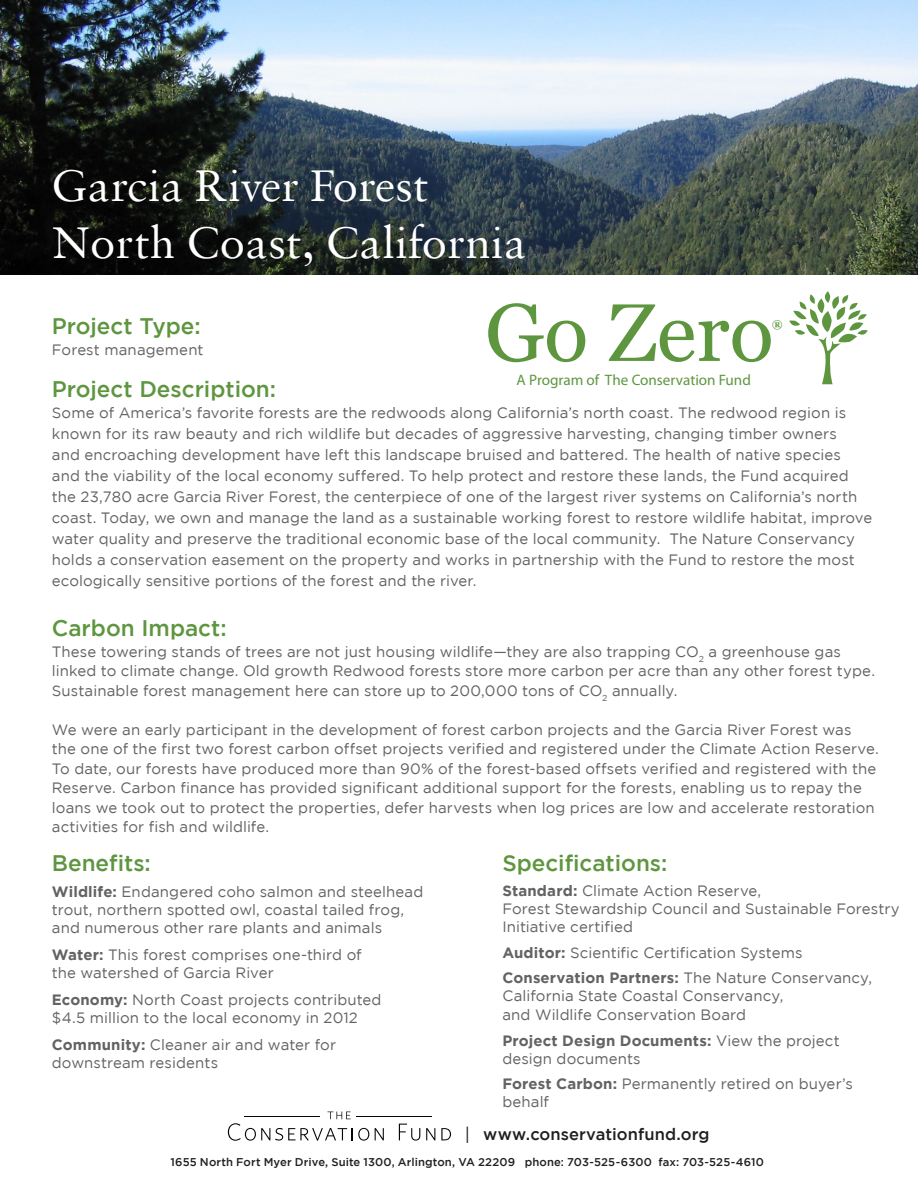
<style>
.page{position:relative;width:918px;height:1188px;background:#fff}
.page>*{position:absolute;margin:0;border:0;box-sizing:border-box;transform-origin:0 0}
.t1{font:81.45px "Georgia";color:#5e9640}
.t2{font:47.7px/57.3px "Sabon";color:#fff}
.Head_1_-_Frutiger_65{font:500 22.5px "Gotham";color:#5e9640}
.Contact_Information{font:500 22.5px "Gotham";color:#5e9640}
.t3{font:500 16.5px "Gotham";letter-spacing:.005em;color:#231f20}
.t4{font:15.15px "Myriad Pro";color:#5e9640}
.Head_1_-_Frutiger_65-2{font:15px/21px "Gotham";letter-spacing:.01em;color:#636366}
.Contact_Information-2{font:15px/18px "Gotham";letter-spacing:.005em;color:#636366}
.t5{font:500 11.25px "Gotham";letter-spacing:.01em;color:#231f20}
.t6{font:700 10.95px "Georgia";color:#5e9640}
.s1{font-weight:700}
.s2{font-family:"Times New Roman";font-weight:700;font-size:18px}
</style>
<div class="page">
<img style="left:0;top:0;width:918px;height:274px">
<svg style="left:789px;top:291px;width:79px;height:93px"></svg>
<svg style="left:375px;top:1128px;width:9px;height:12px"></svg>
<svg style="left:399px;top:1124px;width:21px;height:17px"></svg>
<svg style="left:426px;top:1128px;width:9px;height:12px"></svg>
<svg style="left:441px;top:1128px;width:10px;height:12px"></svg>
<svg style="left:228px;top:1112px;width:141px;height:29px"></svg>
<hr style="left:357px;top:1116px;width:75px;height:1px;background:#050504">
<hr style="left:245px;top:1116px;width:75px;height:1px;background:#050504">
<p class="t2" style="left:52px;top:156px;width:476px">Garcia River Forest<br>North Coast, California</p>
<h1 class="t1" style="left:485px;top:284px;width:290px">Go Zero</h1>
<p class="Head_1_-_Frutiger_65" style="left:52px;top:314px;width:151px">Project Type:</p>
<p class="Head_1_-_Frutiger_65-2" style="left:52px;top:339px;width:153px">Forest management</p>
<p class="Head_1_-_Frutiger_65" style="left:52px;top:377px;width:226px">Project Description:</p>
<p class="Head_1_-_Frutiger_65-2" style="left:52px;top:402px;width:822px">Some of America’s favorite forests are the redwoods along California’s north coast. The redwood region is known for its raw beauty and rich wildlife but decades of aggressive harvesting, changing timber owners<br>and encroaching development have left this landscape bruised and battered. The health of native species and the viability of the local economy suffered. To help protect and restore these lands, the Fund acquired the 23,780 acre Garcia River Forest, the centerpiece of one of the largest river systems on California’s north coast. Today, we own and manage the land as a sustainable working forest to restore wildlife habitat, improve water quality and preserve the traditional economic base of the local community. The Nature Conservancy holds a conservation easement on the property and works in partnership with the Fund to restore the most ecologically sensitive portions of the forest and the river.</p>
<p class="Head_1_-_Frutiger_65" style="left:52px;top:615px;width:176px">Carbon Impact:</p>
<p class="Head_1_-_Frutiger_65-2" style="left:52px;top:642px;width:825px;line-height:19.5px">These towering stands of trees are not just housing wildlife—they are also trapping CO<sub>2</sub> a greenhouse gas linked to climate change. Old growth Redwood forests store more carbon per acre than any other forest type.<br>Sustainable forest management here can store up to 200,000 tons of CO<sub>2</sub> annually.</p>
<p class="Head_1_-_Frutiger_65-2" style="left:52px;top:720px;width:829px;line-height:19.5px">We were an early participant in the development of forest carbon projects and the Garcia River Forest was the one of the first two forest carbon offset projects verified and registered under the Climate Action Reserve.<br>To date, our forests have produced more than 90% of the forest-based offsets verified and registered with the Reserve. Carbon finance has provided significant additional support for the forests, enabling us to repay the loans we took out to protect the properties, defer harvests when log prices are low and accelerate restoration activities for fish and wildlife.</p>
<p class="Head_1_-_Frutiger_65" style="left:52px;top:851px;width:101px">Benefits:</p>
<p class="Head_1_-_Frutiger_65-2" style="left:52px;top:882px;width:373px;line-height:18px"><span class="s1">Wildlife:</span> Endangered coho salmon and steelhead trout, northern spotted owl, coastal tailed frog, and numerous other rare plants and animals</p>
<p class="Head_1_-_Frutiger_65-2" style="left:52px;top:945px;width:311px;line-height:18px"><span class="s1">Water:</span> This forest comprises one-third of the watershed of Garcia River</p>
<p class="Head_1_-_Frutiger_65-2" style="left:52px;top:990px;width:331px;line-height:18px"><span class="s1">Economy:</span> North Coast projects contributed $4.5 million to the local economy in 2012</p>
<p class="Head_1_-_Frutiger_65-2" style="left:52px;top:1035px;width:286px;line-height:18px"><span class="s1">Community:</span> Cleaner air and water for downstream residents</p>
<p class="t6" style="left:772px;top:317px;width:12px">®</p>
<p class="t4" style="left:517px;top:370px;width:236px">A Program of The Conservation Fund</p>
<p class="Contact_Information" style="left:502px;top:850px;width:167px">Specifications:</p>
<p class="Contact_Information-2" style="left:502px;top:882px;width:260px"><span class="s1">Standard:</span> Climate Action Reserve,</p>
<p class="Contact_Information-2" style="left:502px;top:900px;width:399px">Forest Stewardship Council and Sustainable Forestry<br>Initiative certified</p>
<p class="Contact_Information-2" style="left:502px;top:939px;width:371px;line-height:25.5px"><span class="s1">Auditor:</span> Scientific Certification Systems<br><span class="s1">Conservation Partners:</span> The Nature Conservancy,</p>
<p class="Contact_Information-2" style="left:502px;top:986px;width:283px;line-height:19.2px">California State Coastal Conservancy, and Wildlife Conservation Board</p>
<p class="Contact_Information-2" style="left:502px;top:1031px;width:339px"><span class="s1">Project Design Documents:</span> View the project design documents</p>
<p class="Contact_Information-2" style="left:502px;top:1075px;width:352px"><span class="s1">Forest Carbon:</span> Permanently retired on buyer’s behalf</p>
<p class="t3" style="left:465px;top:1125px;width:246px"><span class="s2">|</span> www.conservationfund.org</p>
<p class="t5" style="left:171px;top:1155px;width:595px">1655 North Fort Myer Drive, Suite 1300, Arlington, VA 22209 phone: 703-525-6300 fax: 703-525-4610</p>
</div>
